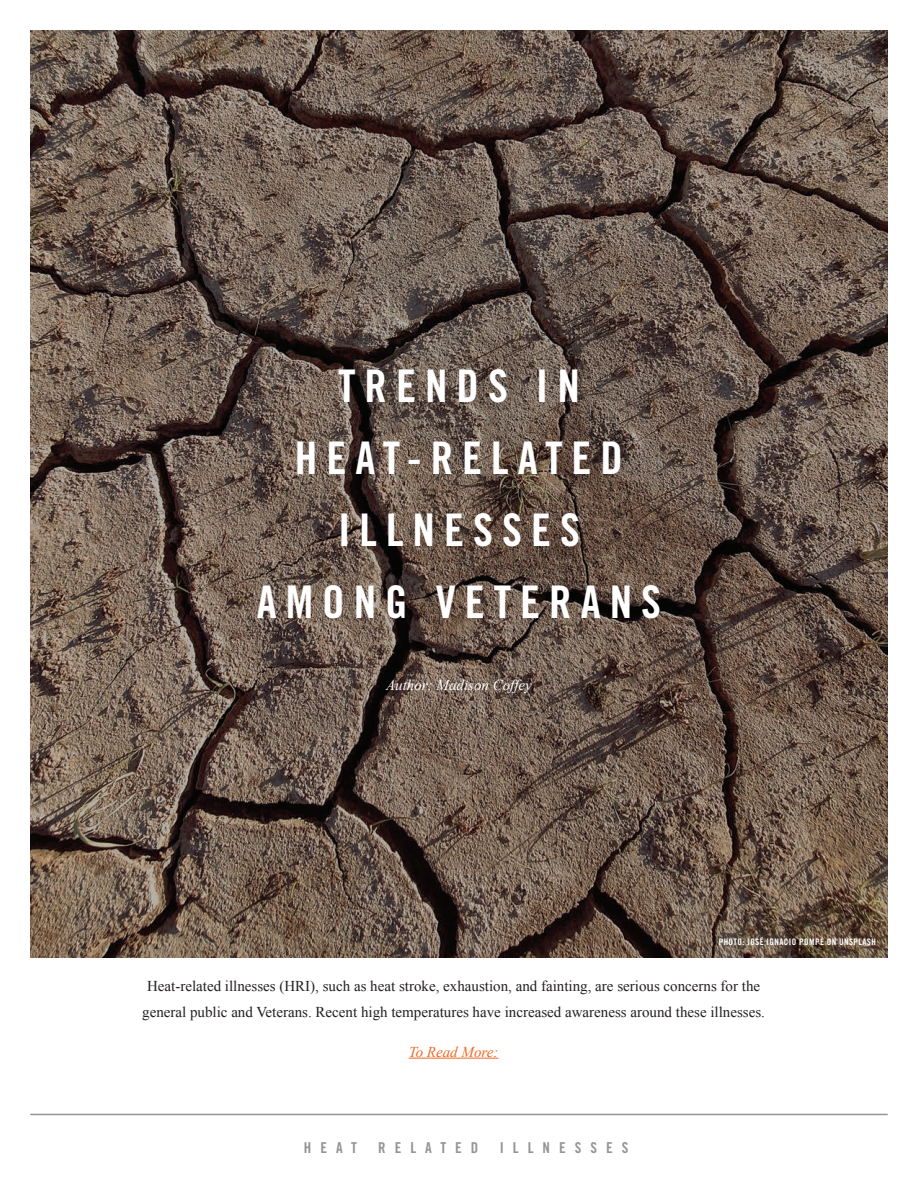
<style>
.page{position:relative;width:918px;height:1188px;background:#fff}
.page>*{position:absolute;margin:0;border:0;box-sizing:border-box;transform-origin:0 0}
.t1{font:45px/72px "Trade Gothic Bold Cond Twenty";letter-spacing:.2em;color:#fff;text-align:center}
.t2{font:15px/25.5px "Times New Roman";color:#231f20;text-align:center}
.t3{font:15px "Trade Gothic Bold Cond Twenty";letter-spacing:.6em;color:#939598}
.t4{font:italic 15px "Times New Roman";color:#fff}
.t5{font:italic 15px "Times New Roman";color:#f36624}
.t6{font:9px "Trade Gothic Bold Cond Twenty";letter-spacing:.05em;color:#fff}
</style>
<div class="page">
<hr style="left:409px;top:1058px;width:89px;height:1px;background:#f36624">
<hr style="left:30px;top:1114px;width:858px;height:1px;background:#939598">
<img style="left:30px;top:31px;width:858px;height:926px">
<h1 class="t1" style="left:257px;top:350px;width:406px">TRENDS IN<br>HEAT-RELATED<br>ILLNESSES<br>AMONG VETERANS</h1>
<p class="t4" style="left:386px;top:675px;width:147px">Author: Madison Coffey</p>
<p class="t6" style="left:719px;top:936px;width:159px">PHOTO: JOSÉ IGNACIO POMPÉ ON UNSPLASH</p>
<p class="t2" style="left:142px;top:973px;width:624px">Heat-related illnesses (HRI), such as heat stroke, exhaustion, and fainting, are serious concerns for the general public and Veterans. Recent high temperatures have increased awareness around these illnesses.</p>
<p class="t5" style="left:409px;top:1041px;width:91px">To Read More:</p>
<p class="t3" style="left:304px;top:1139px;width:55px">HEAT</p>
<p class="t3" style="left:378px;top:1139px;width:102px">RELATED</p>
<p class="t3" style="left:500px;top:1139px;width:130px">ILLNESSES</p>
</div>
